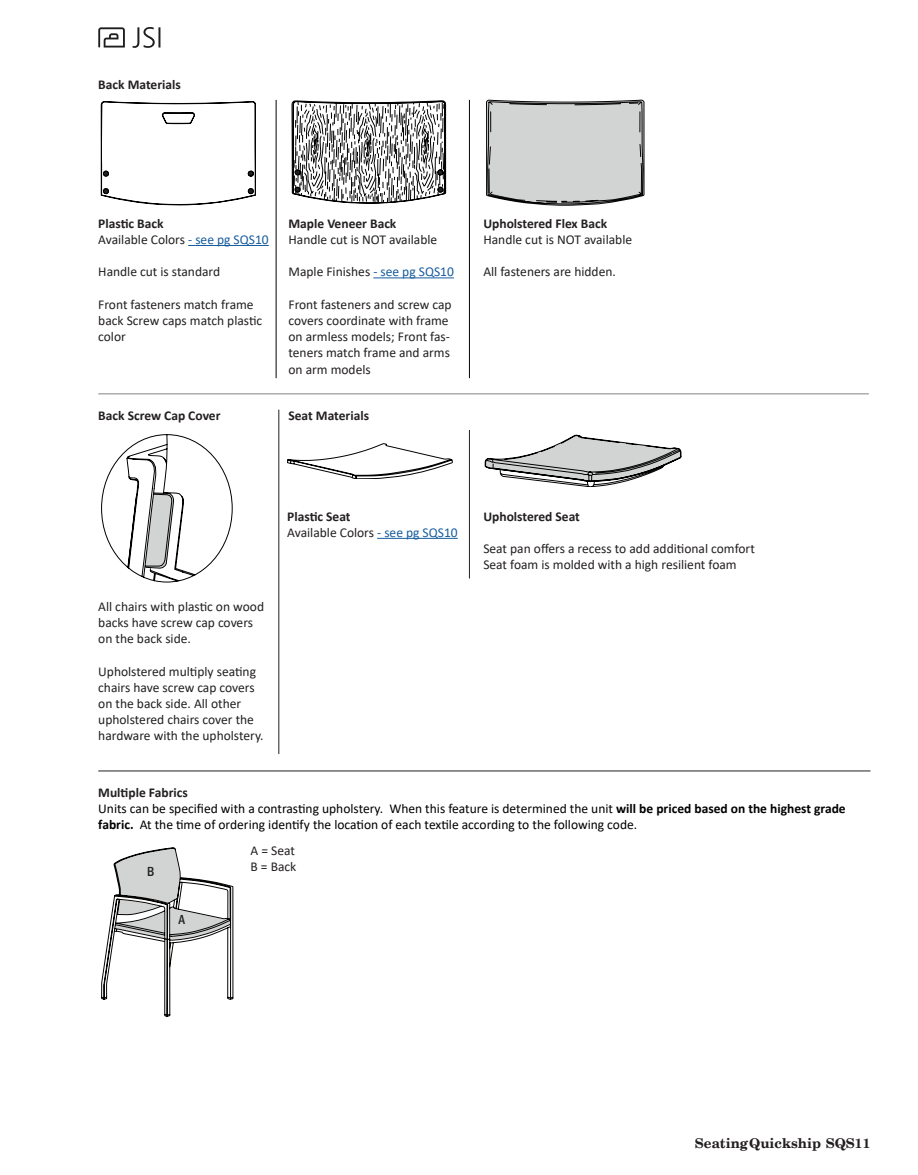
<style>
.page{position:relative;width:918px;height:1175px;background:#fff}
.page>*{position:absolute;margin:0;border:0;box-sizing:border-box;transform-origin:0 0}
.Series_Name_in_tab{font:13.5px/16.2px "Calibri";color:#231f20}
.t1{font:13.5px/16.2px "Calibri";color:#000}
.Series_Name_in_tab-2{font:700 13.5px "Calibri";color:#231f20}
.t2{font:700 13.5px "New Century Schlbk";color:#231f20}
.Specification_Verbage{font:500 condensed 13.5px "Franklin Gothic";color:#231f20}
.s1{color:#175d9e}
.s2{font-weight:700}
</style>
<div class="page">
<svg style="left:133px;top:27px;width:27px;height:21px"></svg>
<svg style="left:98px;top:27px;width:27px;height:21px"></svg>
<svg style="left:101px;top:101px;width:155px;height:104px"></svg>
<svg style="left:292px;top:101px;width:154px;height:102px"></svg>
<hr style="left:188px;top:245px;width:81px;height:1px;background:#175d9e">
<hr style="left:373px;top:277px;width:81px;height:1px;background:#175d9e">
<svg style="left:486px;top:100px;width:158px;height:105px"></svg>
<hr style="left:276px;top:100px;width:1px;height:278px;background:#040503">
<hr style="left:469px;top:100px;width:1px;height:278px;background:#040503">
<svg style="left:101px;top:434px;width:131px;height:148px"></svg>
<hr style="left:98px;top:393px;width:771px;height:1px;background:#040503">
<svg style="left:287px;top:443px;width:166px;height:36px"></svg>
<svg style="left:485px;top:435px;width:196px;height:52px"></svg>
<hr style="left:377px;top:538px;width:81px;height:1px;background:#175d9e">
<hr style="left:469px;top:430px;width:1px;height:148px;background:#231f20">
<hr style="left:98px;top:770px;width:772px;height:1px;background:#231f20">
<svg style="left:101px;top:847px;width:132px;height:169px"></svg>
<hr style="left:279px;top:410px;width:1px;height:344px;background:#231f20">
<p class="Series_Name_in_tab-2" style="left:98px;top:75px;width:84px">Back Materials</p>
<p class="Series_Name_in_tab-2" style="left:98px;top:214px;width:67px">Plastic Back</p>
<p class="Series_Name_in_tab" style="left:98px;top:231px;width:172px">Available Colors <span class="s1">- see pg SQS10</span></p>
<p class="Series_Name_in_tab" style="left:98px;top:263px;width:123px">Handle cut is standard</p>
<p class="Series_Name_in_tab" style="left:98px;top:296px;width:166px">Front fasteners match frame back Screw caps match plastic color</p>
<p class="Series_Name_in_tab-2" style="left:98px;top:406px;width:124px">Back Screw Cap Cover</p>
<p class="Series_Name_in_tab-2" style="left:288px;top:214px;width:109px">Maple Veneer Back</p>
<p class="Series_Name_in_tab" style="left:288px;top:231px;width:150px">Handle cut is NOT available</p>
<p class="Series_Name_in_tab" style="left:288px;top:263px;width:167px">Maple Finishes <span class="s1">- see pg SQS10</span></p>
<p class="Series_Name_in_tab" style="left:288px;top:296px;width:165px">Front fasteners and screw cap covers coordinate with frame on armless models; Front fas&shy;teners match frame and arms on arm models</p>
<p class="Series_Name_in_tab-2" style="left:288px;top:406px;width:82px">Seat Materials</p>
<p class="Series_Name_in_tab-2" style="left:483px;top:214px;width:125px">Upholstered Flex Back</p>
<p class="Series_Name_in_tab" style="left:483px;top:231px;width:150px">Handle cut is NOT available</p>
<p class="Series_Name_in_tab" style="left:483px;top:263px;width:134px">All fasteners are hidden.</p>
<p class="Series_Name_in_tab-2" style="left:287px;top:506px;width:65px">Plastic Seat</p>
<p class="Series_Name_in_tab" style="left:287px;top:524px;width:172px">Available Colors <span class="s1">- see pg SQS10</span></p>
<p class="Series_Name_in_tab" style="left:98px;top:598px;width:167px">All chairs with plastic on wood backs have screw cap covers on the back side.</p>
<p class="Series_Name_in_tab" style="left:98px;top:662px;width:167px">Upholstered multiply seating chairs have screw cap covers on the back side. All other upholstered chairs cover the hardware with the upholstery.</p>
<p class="Series_Name_in_tab-2" style="left:483px;top:506px;width:98px">Upholstered Seat</p>
<p class="Series_Name_in_tab" style="left:483px;top:540px;width:273px">Seat pan offers a recess to add additional comfort</p>
<p class="Series_Name_in_tab" style="left:483px;top:556px;width:255px">Seat foam is molded with a high resilient foam</p>
<p class="Series_Name_in_tab-2" style="left:98px;top:782px;width:91px">Multiple Fabrics</p>
<p class="t1" style="left:98px;top:800px;width:749px">Units can be specified with a contrasting upholstery. When this feature is determined the unit <span class="s2">will be priced based on the highest grade fabric.</span> At the time of ordering identify the location of each textile according to the following code.</p>
<p class="Series_Name_in_tab" style="left:251px;top:842px;width:47px">A = Seat<br>B = Back</p>
<p class="Specification_Verbage" style="left:147px;top:863px;width:9px">B</p>
<p class="Specification_Verbage" style="left:179px;top:911px;width:8px">A</p>
<p class="t2" style="left:695px;top:1134px;width:177px">Seating Quickship SQS11</p>
</div>
